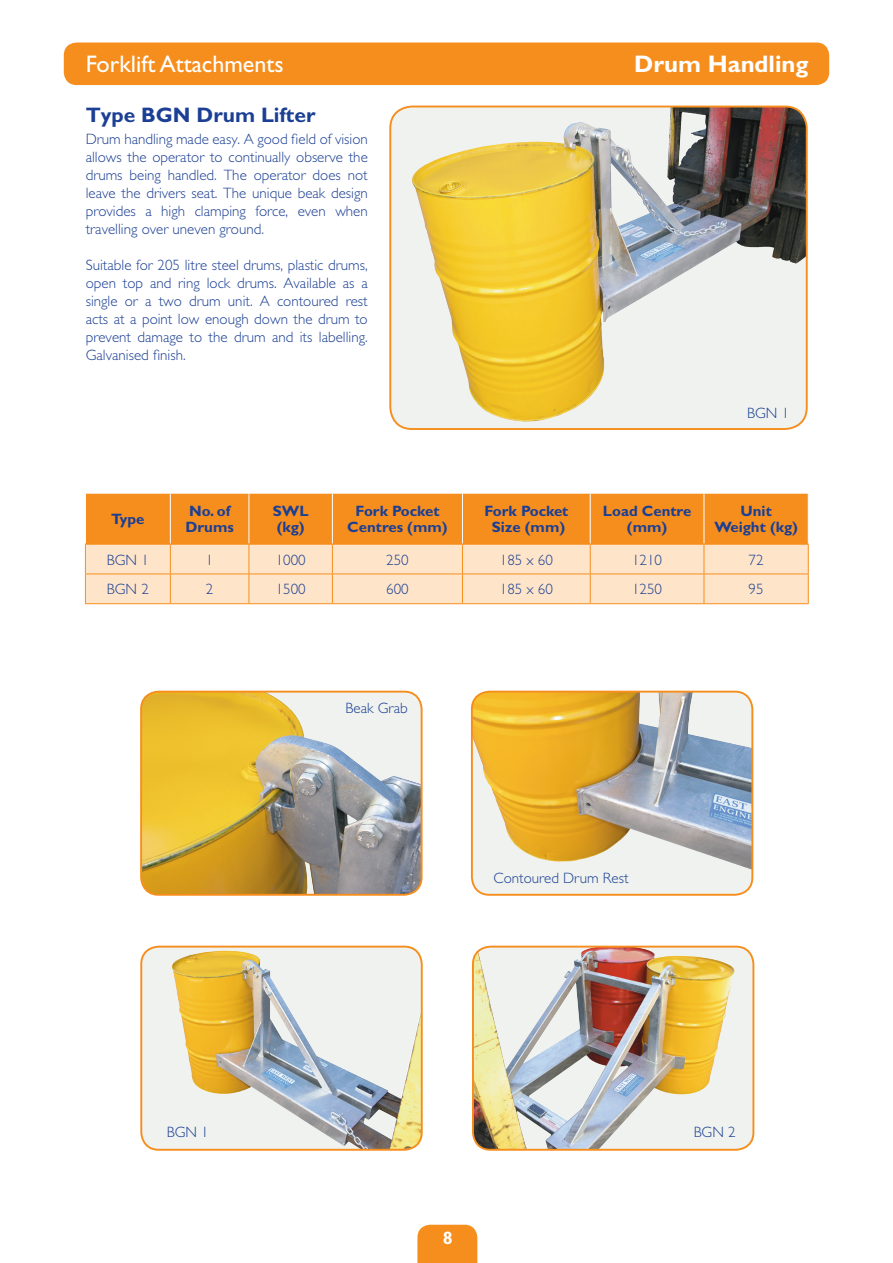
<style>
.page{position:relative;width:893px;height:1263px;background:#fff}
.page>*{position:absolute;margin:0;border:0;box-sizing:border-box;transform-origin:0 0}
.t1{font:24px "Gill Sans";color:#fff}
.t2{font:700 24px "Gill Sans";color:#fff}
.t3{font:700 21px "Gill Sans";color:#1b3f94}
.t4{font:700 18px "Gill Sans";color:#fff}
.t5{font:300 15px/18px "Gill Sans";color:#1b3f94;text-align:justify}
.t6{font:700 15px/16.5px "Gill Sans";color:#1b3f94;text-align:center}
</style>
<div class="page">
<div style="left:64px;top:43px;width:765px;height:42px;background:#f68e1e;border-radius:13px"></div>
<div style="left:417px;top:1225px;width:60px;height:38px;background:#f68e1e"></div>
<img style="left:141px;top:692px;width:279px;height:202px">
<div style="left:140px;top:691px;width:283px;height:205px;border:2px solid #f68e1e;border-radius:18px"></div>
<div style="left:473px;top:946px;width:280px;height:204px;background:#eff2ee;border-radius:18px"></div>
<img style="left:473px;top:946px;width:262px;height:203px">
<div style="left:472px;top:946px;width:282px;height:205px;border:2px solid #f68e1e;border-radius:18px"></div>
<div style="left:472px;top:692px;width:280px;height:203px;background:#eff2ee;border-radius:18px"></div>
<img style="left:472px;top:692px;width:280px;height:177px">
<div style="left:471px;top:691px;width:282px;height:205px;border:2px solid #f68e1e;border-radius:18px"></div>
<div style="left:141px;top:946px;width:281px;height:204px;background:#eff2ee;border-radius:18px"></div>
<img style="left:171px;top:950px;width:250px;height:198px">
<div style="left:140px;top:946px;width:283px;height:205px;border:2px solid #f68e1e;border-radius:18px"></div>
<div style="left:390px;top:107px;width:417px;height:322px;background:#eff2ee;border-radius:22px"></div>
<img style="left:412px;top:107px;width:395px;height:318px">
<div style="left:389px;top:106px;width:419px;height:324px;border:2px solid #f68e1e;border-radius:22px"></div>
<svg style="left:85px;top:493px;width:724px;height:110px;background:#fabc78"></svg>
<hr style="left:85px;top:603px;width:85px;height:1px;background:#f68e1e">
<hr style="left:170px;top:603px;width:79px;height:1px;background:#f68e1e">
<hr style="left:249px;top:603px;width:83px;height:1px;background:#f68e1e">
<hr style="left:332px;top:603px;width:130px;height:1px;background:#f68e1e">
<hr style="left:462px;top:603px;width:128px;height:1px;background:#f68e1e">
<hr style="left:590px;top:603px;width:114px;height:1px;background:#f68e1e">
<hr style="left:704px;top:603px;width:105px;height:1px;background:#f68e1e">
<h1 class="t1" style="left:86px;top:50px;width:199px">Forklift Attachments</h1>
<h1 class="t2" style="left:634px;top:50px;width:176px">Drum Handling</h1>
<h2 class="t3" style="left:86px;top:103px;width:231px">Type BGN Drum Lifter</h2>
<p class="t5" style="left:86px;top:130px;width:284px">Drum handling made easy. A good field of vision allows the operator to continually observe the drums being handled. The operator does not leave the drivers seat. The unique beak design provides a high clamping force, even when travelling over uneven ground.</p>
<p class="t5" style="left:86px;top:256px;width:284px">Suitable for 205 litre steel drums, plastic drums, open top and ring lock drums. Available as a single or a two drum unit. A contoured rest acts at a point low enough down the drum to prevent damage to the drum and its labelling.<br>Galvanised finish.</p>
<p class="t5" style="left:747px;top:404px;width:43px">BGN 1</p>
<p class="t6" style="left:111px;top:511px;width:35px">Type</p>
<p class="t6" style="left:186px;top:503px;width:50px;text-align:left">No. of<br>Drums</p>
<p class="t6" style="left:273px;top:503px;width:37px;text-align:left">SWL (kg)</p>
<p class="t6" style="left:347px;top:503px;width:102px">Fork Pocket<br>Centres (mm)</p>
<p class="t6" style="left:484px;top:503px;width:86px">Fork Pocket<br>Size (mm)</p>
<p class="t6" style="left:603px;top:503px;width:90px">Load Centre (mm)</p>
<p class="t6" style="left:714px;top:503px;width:85px">Unit<br>Weight (kg)</p>
<p class="t5" style="left:107px;top:551px;width:43px">BGN 1</p>
<p class="t5" style="left:206px;top:551px;width:9px">1</p>
<p class="t5" style="left:276px;top:551px;width:31px">1000</p>
<p class="t5" style="left:386px;top:551px;width:24px">250</p>
<p class="t5" style="left:500px;top:551px;width:55px">185 x 60</p>
<p class="t5" style="left:632px;top:551px;width:31px">1210</p>
<p class="t5" style="left:749px;top:551px;width:16px">72</p>
<p class="t5" style="left:107px;top:581px;width:43px">BGN 2</p>
<p class="t5" style="left:206px;top:581px;width:9px">2</p>
<p class="t5" style="left:276px;top:581px;width:31px">1500</p>
<p class="t5" style="left:386px;top:581px;width:24px">600</p>
<p class="t5" style="left:500px;top:581px;width:55px">185 x 60</p>
<p class="t5" style="left:632px;top:581px;width:31px">1250</p>
<p class="t5" style="left:749px;top:581px;width:16px">95</p>
<p class="t5" style="left:167px;top:1123px;width:43px">BGN 1</p>
<p class="t5" style="left:346px;top:699px;width:64px">Beak Grab</p>
<p class="t5" style="left:494px;top:869px;width:137px">Contoured Drum Rest</p>
<p class="t4" style="left:443px;top:1227px;width:11px">8</p>
<p class="t5" style="left:694px;top:1123px;width:43px">BGN 2</p>
</div>
